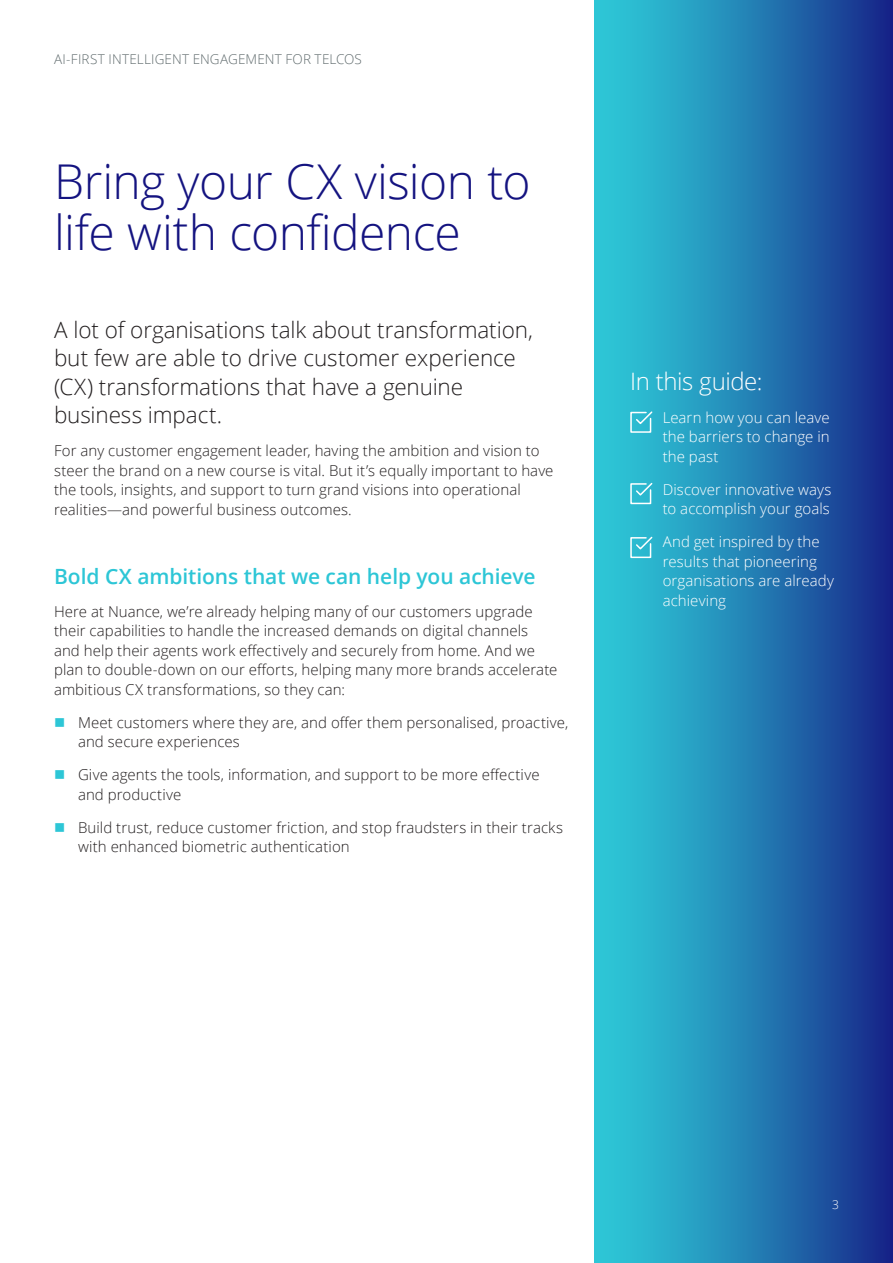
<style>
.page{position:relative;width:893px;height:1263px;background:#fff}
.page>*{position:absolute;margin:0;border:0;box-sizing:border-box;transform-origin:0 0}
.Intro_Main_headline{font:300 48px/51px "Open Sans";letter-spacing:-.01em;color:#141380}
.Callout_or_quote_14{font:300 24px "Open Sans";letter-spacing:-.015em;color:#fff}
.Intro_text_16_20{font:300 22.5px/28.5px "Open Sans";letter-spacing:-.005em;color:#231f20}
.Headline_Level_1_-_1{font:600 21px "Open Sans";letter-spacing:-.005em;color:#2dc6d6}
.Body_Text_10_13{font:300 15px/19.5px "Open Sans";letter-spacing:.005em;color:#231f20}
.Body_Text_10_13-2{font:300 15px/19.5px "Open Sans";letter-spacing:.005em;color:#fff}
.Brochure_9_11{font:300 13.5px "Open Sans";letter-spacing:.01em;color:#626d6f}
.t1{font:300 12px "Open Sans";color:#fff}
.s1{color:#2dc6d6}
</style>
<div class="page">
<div style="left:595px;top:0;width:298px;height:1263px;background:linear-gradient(to right,#2fd5dd,#172a8b)"></div>
<svg style="left:629px;top:410px;width:25px;height:23px"></svg>
<svg style="left:629px;top:481px;width:25px;height:24px"></svg>
<svg style="left:629px;top:535px;width:25px;height:24px"></svg>
<p class="Brochure_9_11" style="left:54px;top:50px;width:309px">AI-FIRST INTELLIGENT ENGAGEMENT FOR TELCOS</p>
<p class="Intro_Main_headline" style="left:54px;top:155px;width:478px">Bring your CX vision to life with confidence</p>
<p class="Intro_text_16_20" style="left:54px;top:315px;width:480px">A lot of organisations talk about transformation, but few are able to drive customer experience (CX) transformations that have a genuine business impact.</p>
<p class="Body_Text_10_13" style="left:54px;top:441px;width:501px">For any customer engagement leader, having the ambition and vision to steer the brand on a new course is vital. But it’s equally important to have the tools, insights, and support to turn grand visions into operational realities—and powerful business outcomes.</p>
<p class="Headline_Level_1_-_1" style="left:54px;top:562px;width:483px">Bold CX ambitions that we can help you achieve</p>
<p class="Body_Text_10_13" style="left:54px;top:601px;width:505px">Here at Nuance, we’re already helping many of our customers upgrade their capabilities to handle the increased demands on digital channels and help their agents work effectively and securely from home. And we plan to double-down on our efforts, helping many more brands accelerate ambitious CX transformations, so they can:</p>
<p class="Body_Text_10_13" style="left:78px;top:712px;width:492px;text-indent:-24px"><span class="s1">■</span> Meet customers where they are, and offer them personalised, proactive, and secure experiences</p>
<p class="Body_Text_10_13" style="left:78px;top:765px;width:463px;text-indent:-24px"><span class="s1">■</span> Give agents the tools, information, and support to be more effective and productive</p>
<p class="Body_Text_10_13" style="left:78px;top:817px;width:487px;text-indent:-24px"><span class="s1">■</span> Build trust, reduce customer friction, and stop fraudsters in their tracks with enhanced biometric authentication</p>
<p class="Callout_or_quote_14" style="left:630px;top:365px;width:134px">In this guide:</p>
<p class="Body_Text_10_13-2" style="left:663px;top:407px;width:169px;text-align:justify">Learn how you can leave the barriers to change in the past</p>
<p class="Body_Text_10_13-2" style="left:663px;top:479px;width:170px">Discover innovative ways to accomplish your goals</p>
<p class="Body_Text_10_13-2" style="left:663px;top:532px;width:173px">And get inspired by the results that pioneering organisations are already achieving</p>
<p class="t1" style="left:832px;top:1196px;width:8px">3</p>
</div>
